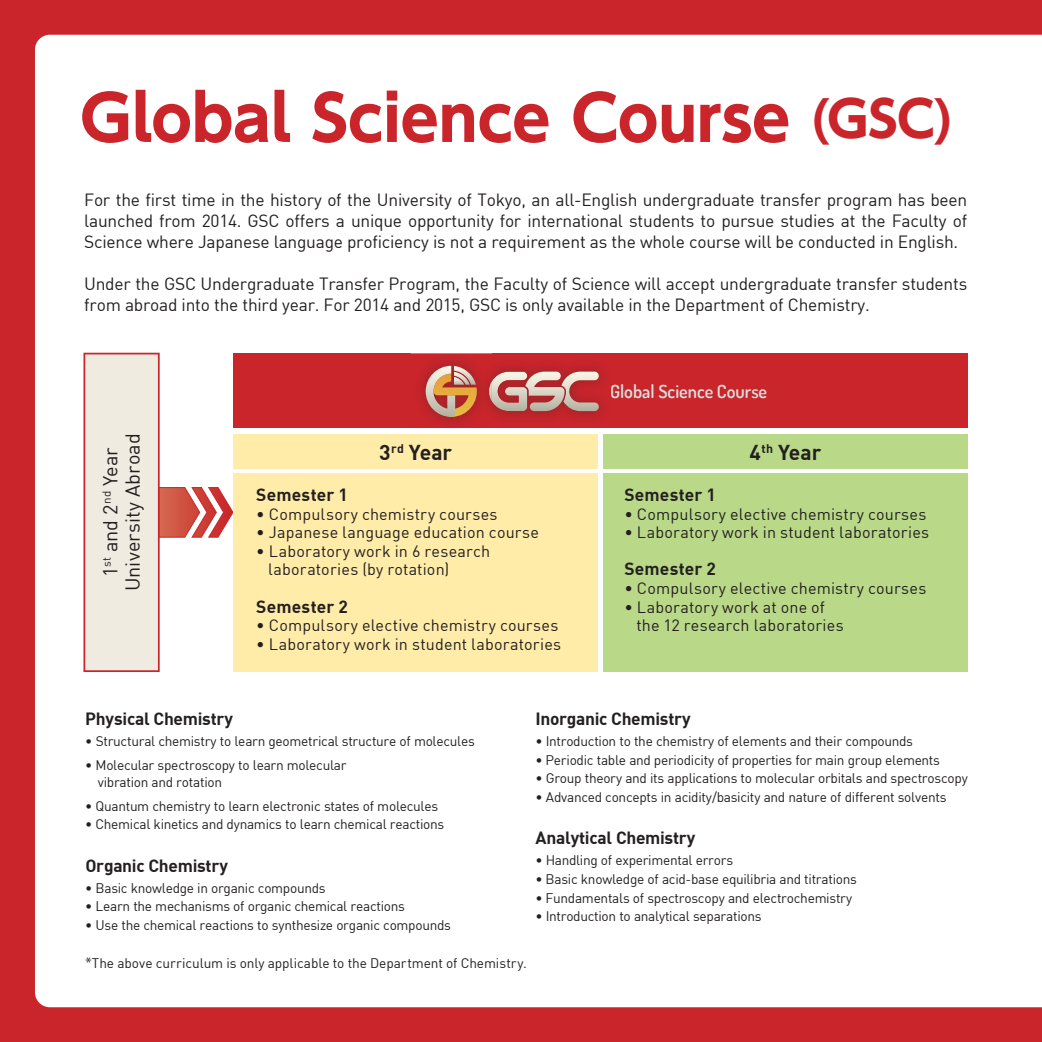
<style>
.page{position:relative;width:1042px;height:1042px;background:#c9252b}
.page>*{position:absolute;margin:0;border:0;box-sizing:border-box;transform-origin:0 0}
.t1{font:61.95px "UD Shin Go NT Pro Bold 90 pv RKSJ H";letter-spacing:-.01em;color:#c9252b}
.t2{font:700 21px "DI Nbek";color:#231f20}
.t3{font:19.78px/22.4px "DIN Bek";color:#231f20;text-align:center}
.t4{font:600 18.03px "Dosis";color:#dddddc}
.t5{font:17.32px/21px "DIN Bek";letter-spacing:-.015em;color:#231f20;text-align:justify}
.t6{font:700 17.32px "DI Nbek";letter-spacing:-.015em;color:#231f20}
.t7{font:700 17.32px "DI Nbek";letter-spacing:.005em;color:#231f20}
.t8{font:16.1px/18.6px "DIN Bek";letter-spacing:.01em;color:#231f20}
.t9{font:13.65px/18.6px "DIN Bek";letter-spacing:-.02em;color:#231f20}
.s1{font-size:49.52px}
.s2{font-family:"Koz Go Pro Regular 90 pv RKSJ H"}
</style>
<div class="page">
<div style="left:35px;top:35px;width:1007px;height:972px;background:#fff"></div>
<svg style="left:83px;top:353px;width:150px;height:319px;background:#f2e4de"></svg>
<div style="left:233px;top:473px;width:365px;height:199px;background:#ffeca9"></div>
<div style="left:603px;top:473px;width:364px;height:199px;background:#b9d989"></div>
<div style="left:233px;top:434px;width:365px;height:34px;background:#ffeca9"></div>
<div style="left:603px;top:434px;width:364px;height:34px;background:#b9d989"></div>
<div style="left:233px;top:354px;width:734px;height:74px;background:#c9252b"></div>
<img style="left:494px;top:367px;width:108px;height:50px">
<svg style="left:492px;top:372px;width:107px;height:39px;background:#c88a84"></svg>
<img style="left:411px;top:351px;width:81px;height:81px">
<img style="left:411px;top:354px;width:81px;height:74px">
<img style="left:489px;top:381px;width:3px;height:20px">
<svg style="left:426px;top:366px;width:53px;height:51px;background:#cb8062"></svg>
<h1 class="t1" style="left:80px;top:95px;width:874px">Global Science Course <span class="s1">(GSC)</span></h1>
<p class="t5" style="left:84px;top:189px;width:884px">For the first time in the history of the University of Tokyo, an all-English undergraduate transfer program has been launched from 2014. GSC offers a unique opportunity for international students to pursue studies at the Faculty of Science where Japanese language proficiency is not a requirement as the whole course will be conducted in English.</p>
<p class="t5" style="left:84px;top:273px;width:884px">Under the GSC Undergraduate Transfer Program, the Faculty of Science will accept undergraduate transfer students from abroad into the third year. For 2014 and 2015, GSC is only available in the Department of Chemistry.</p>
<h3 class="t4" style="left:610px;top:380px;width:159px">Global Science Course</h3>
<h3 class="t3" style="left:99px;top:591px;width:159px;rotate:-90deg">1<sup>st</sup> and 2<sup>nd</sup> Year<br>University Abroad</h3>
<h2 class="t2" style="left:379px;top:438px;width:75px">3<sup>rd</sup> Year</h2>
<h2 class="t2" style="left:749px;top:438px;width:73px">4<sup>th</sup> Year</h2>
<p class="t7" style="left:256px;top:483px;width:93px">Semester 1</p>
<p class="t8" style="left:256px;top:504px;width:243px">¥ Compulsory chemistry courses</p>
<p class="t8" style="left:256px;top:523px;width:284px">¥ Japanese language education course</p>
<p class="t8" style="left:256px;top:541px;width:235px">¥ Laboratory work in 6 research</p>
<p class="t8" style="left:268px;top:560px;width:183px">laboratories (by rotation)</p>
<p class="t7" style="left:256px;top:595px;width:93px">Semester 2</p>
<p class="t8" style="left:256px;top:616px;width:306px">¥ Compulsory elective chemistry courses ¥ Laboratory work in student laboratories</p>
<p class="t7" style="left:624px;top:483px;width:93px">Semester 1</p>
<p class="t8" style="left:624px;top:504px;width:306px">¥ Compulsory elective chemistry courses ¥ Laboratory work in student laboratories</p>
<p class="t7" style="left:624px;top:558px;width:93px">Semester 2</p>
<p class="t8" style="left:624px;top:578px;width:304px">¥ Compulsory elective chemistry courses</p>
<p class="t8" style="left:624px;top:597px;width:202px">¥ Laboratory work at one of</p>
<p class="t8" style="left:636px;top:616px;width:209px">the 12 research laboratories</p>
<p class="t6" style="left:85px;top:707px;width:149px">Physical Chemistry</p>
<p class="t9" style="left:85px;top:729px;width:391px;line-height:23.6px">¥ Structural chemistry to learn geometrical structure of molecules ¥ Molecular spectroscopy to learn molecular</p>
<p class="t9" style="left:85px;top:770px;width:354px;line-height:23.6px;text-indent:13px">vibration and rotation<br>¥ Quantum chemistry to learn electronic states of molecules</p>
<p class="t9" style="left:85px;top:815px;width:360px">¥ Chemical kinetics and dynamics to learn chemical reactions</p>
<p class="t6" style="left:85px;top:854px;width:144px">Organic Chemistry</p>
<p class="t9" style="left:85px;top:878px;width:367px">¥ Basic knowledge in organic compounds<br>¥ Learn the mechanisms of organic chemical reactions<br>¥ Use the chemical reactions to synthesize organic compounds</p>
<p class="t9" style="left:85px;top:954px;width:443px"><span class="s2">*</span>The above curriculum is only applicable to the Department of Chemistry.</p>
<p class="t6" style="left:535px;top:707px;width:157px">Inorganic Chemistry</p>
<p class="t9" style="left:535px;top:732px;width:434px">¥ Introduction to the chemistry of elements and their compounds<br>¥ Periodic table and periodicity of properties for main group elements<br>¥ Group theory and its applications to molecular orbitals and spectroscopy ¥ Advanced concepts in acidity/basicity and nature of different solvents</p>
<p class="t6" style="left:535px;top:826px;width:161px">Analytical Chemistry</p>
<p class="t9" style="left:535px;top:851px;width:323px">¥ Handling of experimental errors<br>¥ Basic knowledge of acid-base equilibria and titrations ¥ Fundamentals of spectroscopy and electrochemistry ¥ Introduction to analytical separations</p>
</div>
